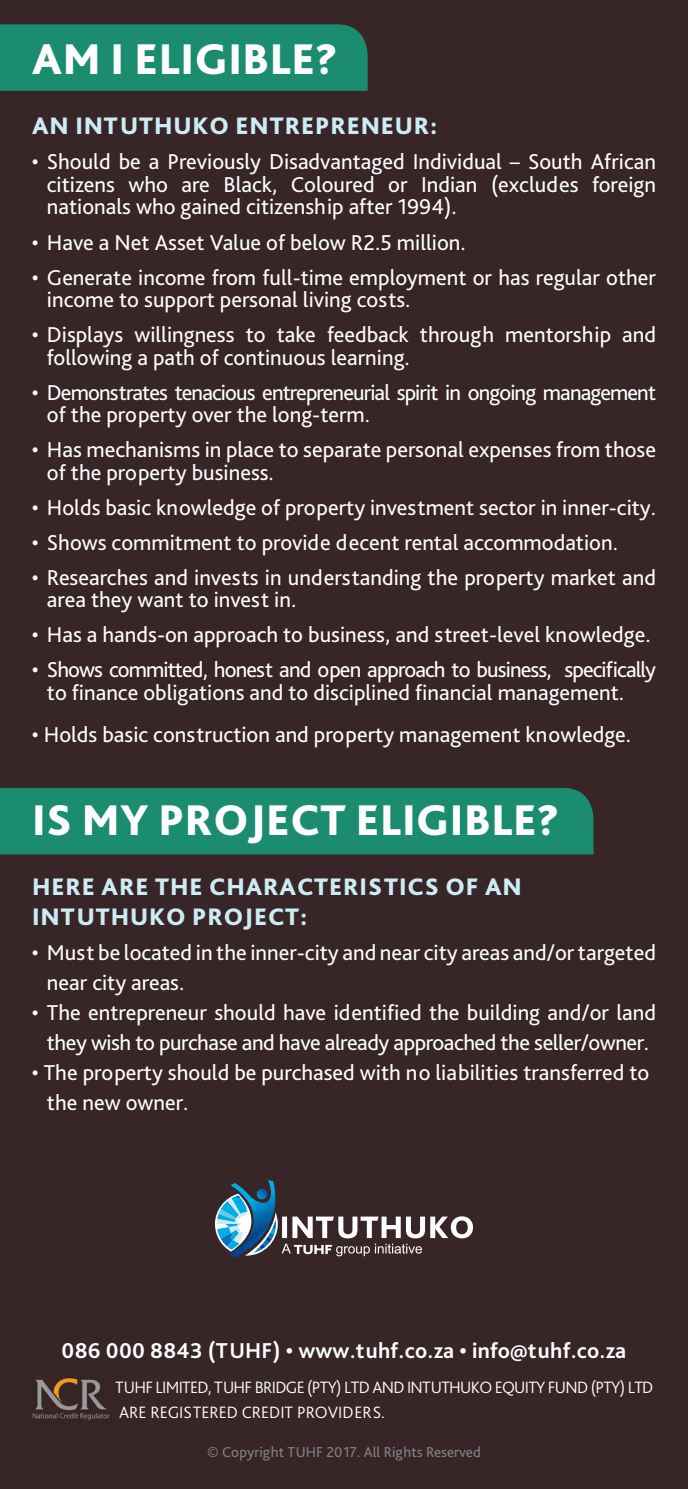
<style>
.page{position:relative;width:688px;height:1489px;background:#fff}
.page>*{position:absolute;margin:0;border:0;box-sizing:border-box;transform-origin:0 0}
.t1{font:800 45px "Bliss Pro";letter-spacing:.015em;color:#fff}
.t2{font:800 25px/30px "Bliss Pro";letter-spacing:.035em;color:#ccebf4}
.t3{font:22.5px/22.5px "Bliss Pro";color:#fff}
.t4{font:22.5px/30px "Bliss Pro";letter-spacing:-.02em;color:#fff;text-align:center}
.t5{font:22.5px/22.5px "Bliss Pro";letter-spacing:-.04em;color:#fff}
.t6{font:700 22.5px "Bliss Pro";letter-spacing:.01em;color:#fff}
.t7{font:300 17.25px/24.5px "Bliss Pro";letter-spacing:-.04em;color:#fff}
.t8{font:15px "Bliss Pro";color:#808285}
</style>
<div class="page">
<div style="left:0;top:0;width:687px;height:1488px;background:#372527"></div>
<div style="left:0;top:787px;width:593px;height:67px;background:#1b8c6f"></div>
<div style="left:0;top:24px;width:367px;height:67px;background:#1b8c6f"></div>
<img style="left:32px;top:1378px;width:78px;height:42px">
<svg style="left:215px;top:1180px;width:258px;height:77px"></svg>
<h1 class="t1" style="left:32px;top:31px;width:307px">AM I ELIGIBLE?</h1>
<p class="t2" style="left:32px;top:110px;width:407px">AN INTUTHUKO ENTREPRENEUR:</p>
<p class="t3" style="left:47px;top:150px;width:610px;text-align:justify;text-indent:-15px">• Should be a Previously Disadvantaged Individual – South African citizens who are Black, Coloured or Indian (excludes foreign nationals who gained citizenship after 1994).</p>
<p class="t3" style="left:32px;top:230px;width:435px">• Have a Net Asset Value of below R2.5 million.</p>
<p class="t3" style="left:47px;top:265px;width:610px;text-indent:-15px">• Generate income from full-time employment or has regular other income to support personal living costs.</p>
<p class="t3" style="left:47px;top:323px;width:610px;text-indent:-15px">• Displays willingness to take feedback through mentorship and following a path of continuous learning.</p>
<p class="t5" style="left:47px;top:380px;width:610px;text-indent:-15px">• Demonstrates tenacious entrepreneurial spirit in ongoing management of the property over the long-term.</p>
<p class="t3" style="left:47px;top:438px;width:610px;text-indent:-15px">• Has mechanisms in place to separate personal expenses from those of the property business.</p>
<p class="t3" style="left:32px;top:495px;width:625px">• Holds basic knowledge of property investment sector in inner-city.</p>
<p class="t3" style="left:32px;top:530px;width:587px">• Shows commitment to provide decent rental accommodation.</p>
<p class="t3" style="left:47px;top:565px;width:610px;text-indent:-15px">• Researches and invests in understanding the property market and area they want to invest in.</p>
<p class="t3" style="left:32px;top:623px;width:620px">• Has a hands-on approach to business, and street-level knowledge.</p>
<p class="t3" style="left:47px;top:658px;width:610px;text-indent:-15px">• Shows committed, honest and open approach to business, specifically to finance obligations and to disciplined financial management.</p>
<p class="t3" style="left:32px;top:723px;width:600px">• Holds basic construction and property management knowledge.</p>
<h1 class="t1" style="left:32px;top:792px;width:528px">IS MY PROJECT ELIGIBLE?</h1>
<p class="t2" style="left:32px;top:871px;width:491px">HERE ARE THE CHARACTERISTICS OF AN<br>INTUTHUKO PROJECT:</p>
<p class="t3" style="left:47px;top:937px;width:610px;line-height:30px;text-indent:-15px">• Must be located in the inner-city and near city areas and/or targeted near city areas.</p>
<p class="t4" style="left:32px;top:997px;width:625px">• The entrepreneur should have identified the building and/or land they wish to purchase and have already approached the seller/owner.</p>
<p class="t3" style="left:47px;top:1057px;width:603px;line-height:30px;text-indent:-15px">• The property should be purchased with no liabilities transferred to the new owner.</p>
<p class="t6" style="left:62px;top:1336px;width:566px">086 000 8843 (TUHF) • www.tuhf.co.za • info@tuhf.co.za</p>
<p class="t7" style="left:115px;top:1374px;width:539px">TUHF LIMITED, TUHF BRIDGE (PTY) LTD AND INTUTHUKO EQUITY FUND (PTY) LTD<br>ARE REGISTERED CREDIT PROVIDERS.</p>
<p class="t8" style="left:207px;top:1442px;width:275px">© Copyright TUHF 2017. All Rights Reserved</p>
</div>
